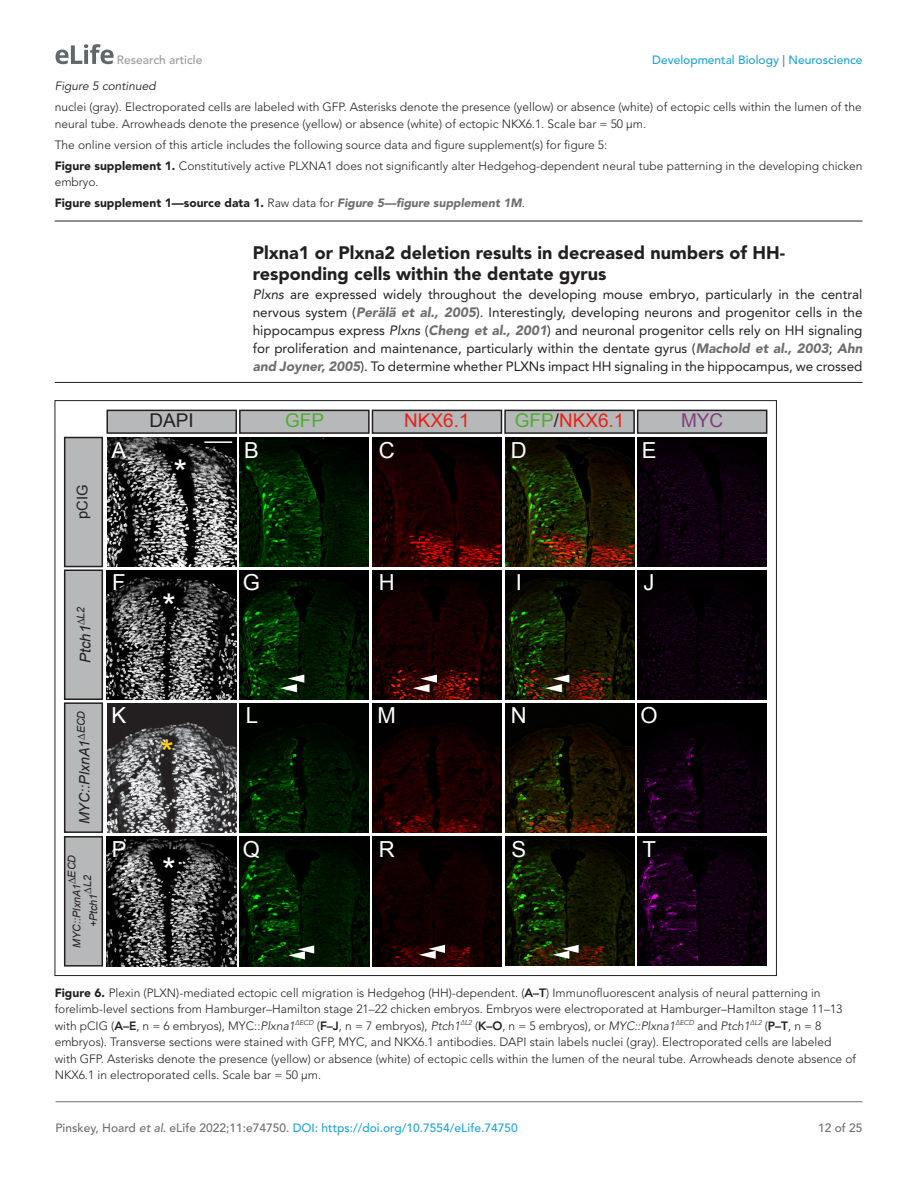
<style>
.page{position:relative;width:918px;height:1188px;background:#fff}
.page>*{position:absolute;margin:0;border:0;box-sizing:border-box;transform-origin:0 0}
.t1{font:italic 35.55px "Arial";color:#fff}
.t2{font:italic 35.55px "Arial";color:#ffd700}
.t3{font:22.05px "Arial";color:#fff}
.t4{font:18.9px "Arial";color:#e72419}
.t5{font:18.9px "Arial";color:#231f20}
.t6{font:18.9px "Arial";color:#4fad2f}
.t7{font:18.9px "Arial";color:#7f3f80}
.t8{font:900 18px/21px "Avenir LT Std";color:#231f20}
.t9{font:italic 14.7px "Arial";color:#231f20}
.t10{font:14.7px "Arial";color:#231f20}
.t11{font:italic 14.25px "Arial";color:#231f20}
.t12{font:13.5px/18px "Avenir LT Std";color:#231f20;text-align:justify}
.t13{font:300 12px/16.5px "Avenir LT Std";color:#231f20}
.t14{font:500 12px "Avenir LT Std";color:#1ea4d7}
.t15{font:900 12px/21px "Avenir LT Std";color:#231f20}
.t16{font:italic 12px "Avenir LT Std";color:#231f20}
.t17{font:500 12px "Avenir LT Std";color:#9a9a9a}
.t18{font:500 12px "Avenir LT Std";color:#6e6e70}
.t19{font:italic 10.65px/16.6px "Arial";color:#231f20}
.s1{color:#6e6e70}
.s2{font-weight:900}
.s3{font-weight:300}
.s4{font-style:italic;color:#6e6e70}
.s5{font-style:italic}
.s6{font-weight:900;font-style:italic;color:#6e6e70}
.s7{color:#4fad2f}
.s8{color:#231f20}
.s9{font-weight:800}
</style>
<div class="page">
<svg style="left:56px;top:44px;width:58px;height:20px"></svg>
<hr style="left:56px;top:1101px;width:806px;height:1px;background:#6e6e70">
<hr style="left:55px;top:221px;width:807px;height:1px;background:#231f20">
<hr style="left:55px;top:382px;width:807px;height:1px;background:#231f20">
<svg style="left:64px;top:410px;width:703px;height:557px"></svg>
<img style="left:505px;top:703px;width:129px;height:129px">
<img style="left:372px;top:703px;width:129px;height:129px">
<img style="left:240px;top:703px;width:129px;height:129px">
<img style="left:107px;top:703px;width:129px;height:129px">
<img style="left:505px;top:837px;width:129px;height:129px">
<img style="left:505px;top:570px;width:129px;height:129px">
<img style="left:372px;top:837px;width:130px;height:129px">
<img style="left:240px;top:837px;width:129px;height:129px">
<img style="left:107px;top:837px;width:130px;height:129px">
<img style="left:372px;top:570px;width:129px;height:129px">
<img style="left:505px;top:438px;width:129px;height:129px">
<img style="left:372px;top:438px;width:129px;height:129px">
<img style="left:107px;top:570px;width:130px;height:130px">
<img style="left:240px;top:570px;width:129px;height:129px">
<img style="left:240px;top:438px;width:129px;height:129px">
<img style="left:107px;top:438px;width:129px;height:129px">
<div style="left:65px;top:837px;width:37px;height:129px;background:#b6b8b9"></div>
<div style="left:64px;top:836px;width:39px;height:131px;border:2px solid #231f20"></div>
<div style="left:65px;top:703px;width:37px;height:129px;background:#b6b8b9"></div>
<div style="left:64px;top:702px;width:39px;height:131px;border:2px solid #231f20"></div>
<div style="left:65px;top:570px;width:37px;height:129px;background:#b6b8b9"></div>
<div style="left:64px;top:570px;width:39px;height:130px;border:2px solid #231f20"></div>
<div style="left:65px;top:438px;width:37px;height:129px;background:#b6b8b9"></div>
<div style="left:64px;top:437px;width:39px;height:130px;border:2px solid #231f20"></div>
<div style="left:107px;top:410px;width:129px;height:23px;background:#b6b8b9"></div>
<div style="left:107px;top:410px;width:130px;height:24px;border:2px solid #231f20"></div>
<div style="left:240px;top:410px;width:129px;height:23px;background:#b6b8b9"></div>
<div style="left:239px;top:410px;width:131px;height:24px;border:2px solid #231f20"></div>
<div style="left:372px;top:410px;width:129px;height:23px;background:#b6b8b9"></div>
<div style="left:372px;top:410px;width:130px;height:24px;border:2px solid #231f20"></div>
<div style="left:505px;top:410px;width:129px;height:23px;background:#b6b8b9"></div>
<div style="left:504px;top:410px;width:131px;height:24px;border:2px solid #231f20"></div>
<hr style="left:204px;top:441px;width:28px;height:2px;background:#fff">
<img style="left:638px;top:837px;width:129px;height:129px">
<img style="left:638px;top:438px;width:129px;height:129px">
<img style="left:638px;top:570px;width:129px;height:129px">
<img style="left:638px;top:703px;width:129px;height:129px">
<svg style="left:545px;top:675px;width:24px;height:17px"></svg>
<svg style="left:553px;top:945px;width:26px;height:14px"></svg>
<div style="left:638px;top:410px;width:129px;height:23px;background:#b6b8b9"></div>
<div style="left:637px;top:410px;width:130px;height:24px;border:2px solid #231f20"></div>
<svg style="left:413px;top:675px;width:24px;height:17px"></svg>
<svg style="left:280px;top:674px;width:24px;height:18px"></svg>
<svg style="left:419px;top:945px;width:26px;height:14px"></svg>
<svg style="left:288px;top:945px;width:26px;height:14px"></svg>
<p class="t17" style="left:117px;top:53px;width:87px">Research article</p>
<p class="t14" style="left:652px;top:53px;width:212px">Developmental Biology <span class="s1">|</span> Neuroscience</p>
<p class="t16" style="left:55px;top:79px;width:103px">Figure 5 continued</p>
<p class="t13" style="left:55px;top:99px;width:809px">nuclei (gray). Electroporated cells are labeled with GFP. Asterisks denote the presence (yellow) or absence (white) of ectopic cells within the lumen of the neural tube. Arrowheads denote the presence (yellow) or absence (white) of ectopic NKX6.1. Scale bar = 50 μm.</p>
<p class="t13" style="left:55px;top:134px;width:809px;line-height:21px">The online version of this article includes the following source data and figure supplement(s) for figure 5:<br><span class="s2">Figure supplement 1.</span> Constitutively active PLXNA1 does not significantly alter Hedgehog-dependent neural tube patterning in the developing chicken</p>
<p class="t15" style="left:55px;top:171px;width:472px"><span class="s3">embryo.<br></span>Figure supplement 1—source data 1. <span class="s3">Raw data for</span> <span class="s4">Figure 5—figure supplement 1M</span><span class="s3">.</span></p>
<h3 class="t8" style="left:253px;top:242px;width:534px">Plxna1 or Plxna2 deletion results in decreased numbers of HH&shy;responding cells within the dentate gyrus</h3>
<p class="t12" style="left:253px;top:286px;width:611px"><span class="s5">Plxns</span> are expressed widely throughout the developing mouse embryo, particularly in the central nervous system (<span class="s6">Perälä et al., 2005</span>). Interestingly, developing neurons and progenitor cells in the hippocampus express <span class="s5">Plxns</span> (<span class="s6">Cheng et al., 2001</span>) and neuronal progenitor cells rely on HH signaling for proliferation and maintenance, particularly within the dentate gyrus (<span class="s6">Machold et al., 2003</span>; <span class="s6">Ahn and Joyner, 2005</span>). To determine whether PLXNs impact HH signaling in the hippocampus, we crossed</p>
<p class="t10" style="left:73px;top:519px;width:36px;rotate:-90deg">pCIG</p>
<h2 class="t3" style="left:112px;top:435px;width:16px">A</h2>
<h3 class="t5" style="left:150px;top:408px;width:46px">DAPI</h3>
<h3 class="t6" style="left:285px;top:408px;width:41px">GFP</h3>
<h3 class="t4" style="left:404px;top:408px;width:67px">NKX6.1</h3>
<h3 class="t4" style="left:515px;top:408px;width:111px"><span class="s7">GFP</span><span class="s8">/</span>NKX6.1</h3>
<h1 class="t1" style="left:170px;top:450px;width:15px">*</h1>
<h2 class="t3" style="left:244px;top:435px;width:16px">B</h2>
<h2 class="t3" style="left:379px;top:435px;width:17px">C</h2>
<h2 class="t3" style="left:511px;top:435px;width:17px">D</h2>
<h2 class="t3" style="left:642px;top:435px;width:16px">E</h2>
<p class="t9" style="left:76px;top:663px;width:58px;rotate:-90deg">Ptch1<sup>∆L2</sup></p>
<h2 class="t3" style="left:112px;top:568px;width:15px">F</h2>
<h1 class="t1" style="left:159px;top:584px;width:15px">*</h1>
<h2 class="t3" style="left:243px;top:568px;width:19px">G</h2>
<h2 class="t3" style="left:379px;top:568px;width:17px">H</h2>
<h2 class="t3" style="left:516px;top:568px;width:8px">I</h2>
<p class="t11" style="left:75px;top:824px;width:115px;rotate:-90deg">MYC::PlxnA1<sup>∆ECD</sup></p>
<p class="t19" style="left:68px;top:927px;width:74px;text-indent:-20px;rotate:-90deg">MYC::PlxnA1∆ECD +Ptch1</p>
<p class="t19" style="left:79px;top:894px;width:20px;rotate:-90deg">∆L2</p>
<h2 class="t3" style="left:112px;top:701px;width:16px">K</h2>
<h2 class="t3" style="left:246px;top:701px;width:14px">L</h2>
<h1 class="t2" style="left:157px;top:729px;width:15px">*</h1>
<h2 class="t3" style="left:377px;top:701px;width:20px">M</h2>
<h2 class="t3" style="left:511px;top:701px;width:17px">N</h2>
<h2 class="t3" style="left:112px;top:835px;width:16px">P</h2>
<h1 class="t1" style="left:159px;top:847px;width:15px">*</h1>
<h2 class="t3" style="left:243px;top:835px;width:19px">Q</h2>
<h2 class="t3" style="left:379px;top:835px;width:17px">R</h2>
<h2 class="t3" style="left:511px;top:835px;width:16px">S</h2>
<h2 class="t3" style="left:644px;top:568px;width:13px">J</h2>
<h2 class="t3" style="left:641px;top:701px;width:19px">O</h2>
<h2 class="t3" style="left:643px;top:835px;width:15px">T</h2>
<h3 class="t7" style="left:681px;top:408px;width:44px">MYC</h3>
<p class="t13" style="left:55px;top:984px;width:803px"><span class="s2">Figure 6.</span> Plexin (PLXN)-mediated ectopic cell migration is Hedgehog (HH)-dependent. (<span class="s9">A–T</span>) Immunofluorescent analysis of neural patterning in forelimb-level sections from Hamburger–Hamilton stage 21–22 chicken embryos. Embryos were electroporated at Hamburger–Hamilton stage 11–13 with pCIG (<span class="s9">A–E</span>, n = 6 embryos), MYC::<span class="s5">Plxna1</span><sup>∆ECD</sup> (<span class="s9">F–J</span>, n = 7 embryos), <span class="s5">Ptch1</span><sup>∆L2</sup> (<span class="s9">K–O</span>, n = 5 embryos), or <span class="s5">MYC::Plxna1</span><sup>∆ECD</sup> and <span class="s5">Ptch1</span><sup>∆L2</sup> (<span class="s9">P–T</span>, n = 8 embryos). Transverse sections were stained with GFP, MYC, and NKX6.1 antibodies. DAPI stain labels nuclei (gray). Electroporated cells are labeled with GFP. Asterisks denote the presence (yellow) or absence (white) of ectopic cells within the lumen of the neural tube. Arrowheads denote absence of NKX6.1 in electroporated cells. Scale bar = 50 μm.</p>
<p class="t14" style="left:56px;top:1121px;width:464px"><span class="s1">Pinskey, Hoard</span> <span class="s4">et al</span><span class="s1">. eLife 2022;11:e74750.</span> DOI: https://doi.org/10.7554/eLife.74750</p>
<p class="t18" style="left:818px;top:1121px;width:46px">12 of 25</p>
</div>
